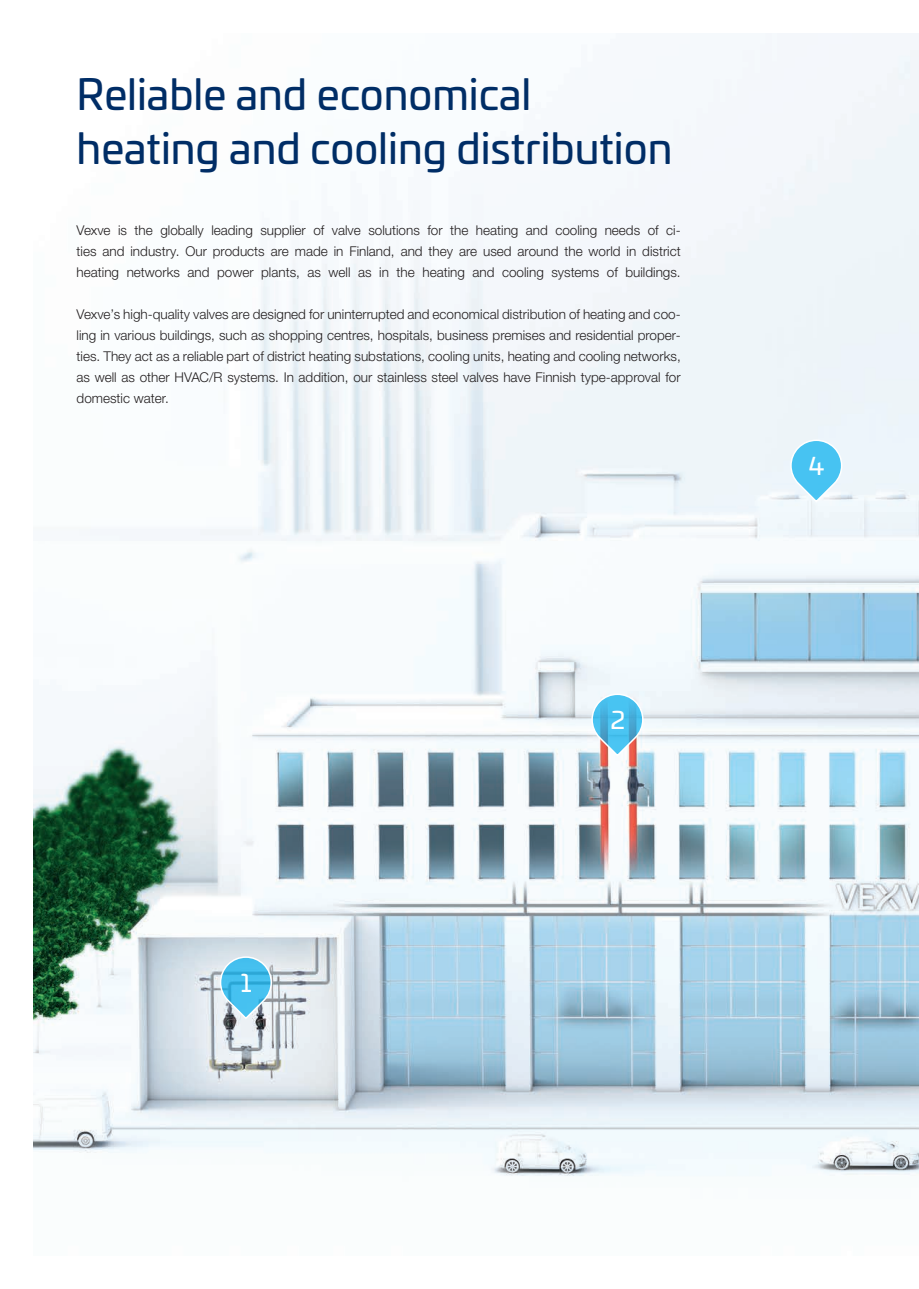
<style>
.page{position:relative;width:919px;height:1289px;background:#fff}
.page>*{position:absolute;margin:0;border:0;box-sizing:border-box;transform-origin:0 0}
.t1{font:42px/54px "Univia Pro";color:#002d66}
.t2{font:24px "Univia Pro";color:#fff}
.t3{font:300 13.5px/21px "Helvetica Neue LTW1 G";color:#231f20;text-align:justify}
</style>
<div class="page">
<img style="left:34px;top:34px;width:884px;height:1142px">
<svg style="left:219px;top:955px;width:54px;height:65px;background:#7ec7e4"></svg>
<svg style="left:590px;top:692px;width:54px;height:65px"></svg>
<svg style="left:789px;top:439px;width:54px;height:64px"></svg>
<h1 class="t1" style="left:77px;top:65px;width:597px">Reliable and economical heating and cooling distribution</h1>
<p class="t3" style="left:77px;top:220px;width:605px">Vexve is the globally leading supplier of valve solutions for the heating and cooling needs of ci&shy;ties and industry. Our products are made in Finland, and they are used around the world in district heating networks and power plants, as well as in the heating and cooling systems of buildings.</p>
<p class="t3" style="left:77px;top:304px;width:605px">Vexve’s high-quality valves are designed for uninterrupted and economical distribution of heating and coo&shy;ling in various buildings, such as shopping centres, hospitals, business premises and residential proper&shy;ties. They act as a reliable part of district heating substations, cooling units, heating and cooling networks, as well as other HVAC/R systems. In addition, our stainless steel valves have Finnish type-approval for domestic water.</p>
<h2 class="t2" style="left:241px;top:965px;width:12px">1</h2>
<h2 class="t2" style="left:610px;top:702px;width:16px">2</h2>
<h2 class="t2" style="left:808px;top:448px;width:17px">4</h2>
</div>
